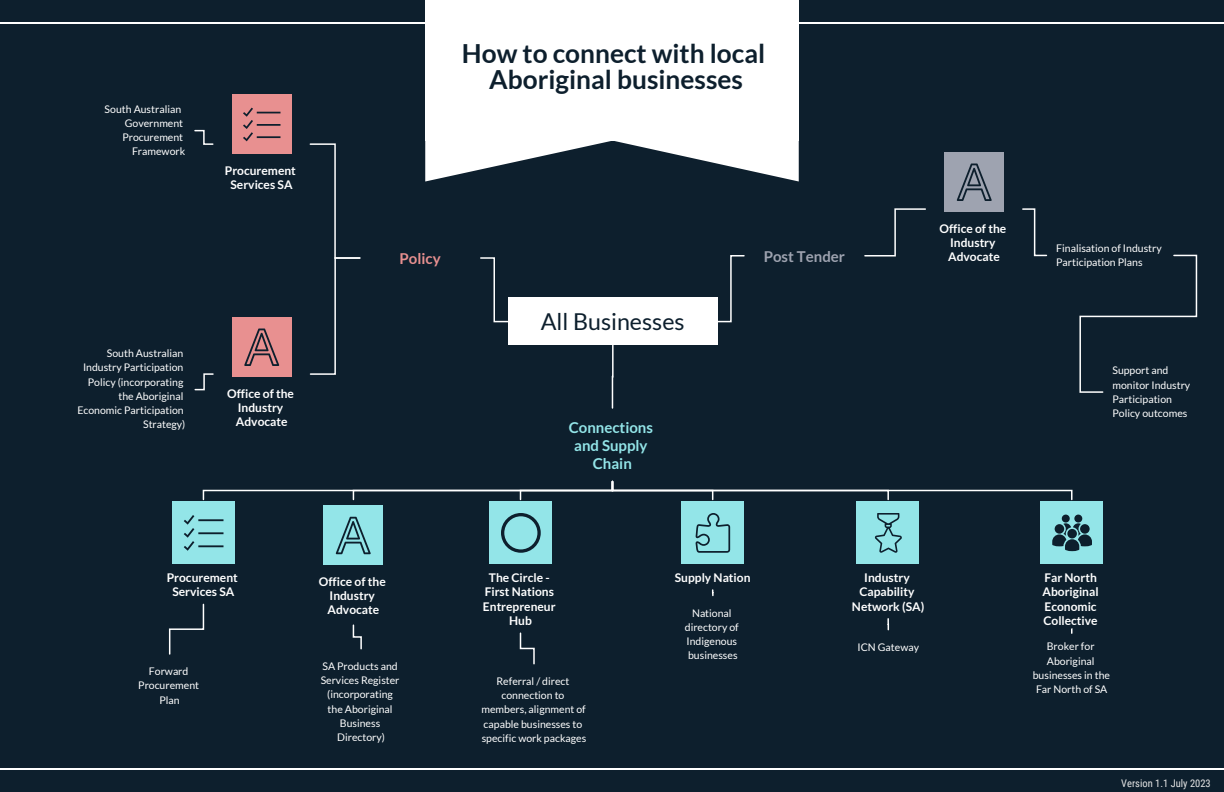
<style>
.page{position:relative;width:1224px;height:792px;background:#0d1f2d}
.page>*{position:absolute;margin:0;border:0;box-sizing:border-box;transform-origin:0 0}
.t1{font:700 26.2px/26.2px "Lato";color:#0d1f2d;text-align:center}
.t2{font:23.2px "Lato";color:#0d1f2d}
.t3{font:700 15px/18px "Lato";color:#93e5e8;text-align:center}
.t4{font:700 15px "Lato";color:#9ea3b0}
.t5{font:700 15px "Lato";color:#e89090}
.t6{font:700 12px/14.2px "Lato";color:#fff;text-align:center}
.t7{font:10.5px/14.2px "Lato";color:#fff;text-align:center}
.t8{font:10.5px "Roboto Condensed";color:#e6e6e6}
</style>
<div class="page">
<hr style="left:0;top:22px;width:1224px;height:2px;background:#fff">
<div style="left:425px;top:0;width:374px;height:141px;background:#fff"></div>
<hr style="left:0;top:769px;width:1224px;height:1px;background:#fff">
<svg style="left:425px;top:141px;width:374px;height:41px"></svg>
<svg style="left:611px;top:345px;width:3px;height:64px"></svg>
<svg style="left:480px;top:257px;width:29px;height:66px"></svg>
<svg style="left:716px;top:255px;width:29px;height:68px"></svg>
<svg style="left:864px;top:208px;width:62px;height:49px"></svg>
<svg style="left:309px;top:143px;width:52px;height:232px"></svg>
<svg style="left:194px;top:129px;width:20px;height:16px"></svg>
<svg style="left:194px;top:373px;width:20px;height:18px"></svg>
<svg style="left:1022px;top:208px;width:26px;height:49px"></svg>
<svg style="left:519px;top:632px;width:16px;height:33px"></svg>
<svg style="left:887px;top:618px;width:3px;height:13px"></svg>
<svg style="left:352px;top:624px;width:10px;height:26px"></svg>
<svg style="left:711px;top:589px;width:3px;height:8px"></svg>
<svg style="left:1079px;top:254px;width:119px;height:139px"></svg>
<svg style="left:202px;top:480px;width:871px;height:21px"></svg>
<svg style="left:168px;top:603px;width:37px;height:52px"></svg>
<div style="left:508px;top:298px;width:210px;height:47px;background:#fff"></div>
<div style="left:323px;top:505px;width:60px;height:60px;background:#93e5e8"></div>
<svg style="left:336px;top:517px;width:35px;height:37px"></svg>
<div style="left:489px;top:502px;width:63px;height:62px;background:#93e5e8"></div>
<svg style="left:501px;top:513px;width:40px;height:40px"></svg>
<div style="left:857px;top:502px;width:62px;height:62px;background:#93e5e8"></div>
<svg style="left:875px;top:513px;width:27px;height:40px"></svg>
<div style="left:944px;top:152px;width:60px;height:60px;background:#9ea3b0"></div>
<svg style="left:957px;top:164px;width:35px;height:37px"></svg>
<div style="left:232px;top:94px;width:60px;height:60px;background:#e89090"></div>
<svg style="left:243px;top:108px;width:37px;height:33px"></svg>
<div style="left:232px;top:317px;width:60px;height:60px;background:#e89090"></div>
<svg style="left:244px;top:328px;width:35px;height:38px"></svg>
<div style="left:1041px;top:502px;width:62px;height:62px;background:#93e5e8"></div>
<svg style="left:1052px;top:515px;width:40px;height:36px"></svg>
<div style="left:681px;top:502px;width:63px;height:62px;background:#93e5e8"></div>
<svg style="left:696px;top:513px;width:34px;height:40px"></svg>
<div style="left:172px;top:502px;width:62px;height:62px;background:#93e5e8"></div>
<svg style="left:184px;top:515px;width:40px;height:36px"></svg>
<p class="t7" style="left:105px;top:102px;width:78px">South Australian</p>
<p class="t7" style="left:125px;top:116px;width:60px">Government</p>
<p class="t7" style="left:122px;top:130px;width:62px">Procurement</p>
<p class="t7" style="left:132px;top:144px;width:55px">Framework</p>
<p class="t6" style="left:225px;top:163px;width:73px">Procurement<br>Services SA</p>
<p class="t7" style="left:77px;top:346px;width:110px;text-align:right">South Australian<br>Industry Participation<br>Policy (incorporating the Aboriginal<br>Economic Participation<br>Strategy)</p>
<p class="t6" style="left:227px;top:386px;width:68px">Office of the<br>Industry<br>Advocate</p>
<h1 class="t1" style="left:462px;top:40px;width:305px">How to connect with local<br>Aboriginal businesses</h1>
<h3 class="t5" style="left:400px;top:250px;width:43px">Policy</h3>
<h3 class="t4" style="left:764px;top:248px;width:83px">Post Tender</h3>
<h2 class="t2" style="left:541px;top:309px;width:145px">All Businesses</h2>
<h3 class="t3" style="left:569px;top:418px;width:86px">Connections and Supply<br>Chain</h3>
<p class="t6" style="left:939px;top:221px;width:68px">Office of the<br>Industry<br>Advocate</p>
<p class="t7" style="left:1056px;top:241px;width:107px;text-align:left">Finalisation of Industry<br>Participation Plans</p>
<p class="t7" style="left:1112px;top:363px;width:79px;text-align:left">Support and monitor Industry<br>Participation<br>Policy outcomes</p>
<p class="t6" style="left:167px;top:570px;width:73px">Procurement<br>Services SA</p>
<p class="t7" style="left:138px;top:664px;width:62px">Forward<br>Procurement<br>Plan</p>
<p class="t6" style="left:319px;top:574px;width:68px">Office of the<br>Industry<br>Advocate</p>
<p class="t6" style="left:483px;top:570px;width:74px">The Circle -<br>First Nations<br>Entrepreneur<br>Hub</p>
<p class="t6" style="left:852px;top:570px;width:74px">Industry<br>Capability<br>Network (SA)</p>
<p class="t6" style="left:675px;top:570px;width:77px">Supply Nation</p>
<p class="t7" style="left:685px;top:606px;width:55px">National directory of<br>Indigenous businesses</p>
<p class="t6" style="left:1043px;top:570px;width:58px;text-align:left">Far North<br>Aboriginal<br>Economic<br>Collective</p>
<p class="t7" style="left:858px;top:640px;width:63px">ICN Gateway</p>
<p class="t7" style="left:1033px;top:639px;width:79px">Broker for<br>Aboriginal businesses in the<br>Far North of SA</p>
<p class="t7" style="left:321px;top:659px;width:80px">SA Products and<br>Services Register (incorporating the Aboriginal<br>Business<br>Directory)</p>
<p class="t7" style="left:481px;top:674px;width:106px">Referral / direct connection to members, alignment of capable businesses to specific work packages</p>
<p class="t8" style="left:1121px;top:776px;width:91px">Version 1.1 July 2023</p>
</div>
